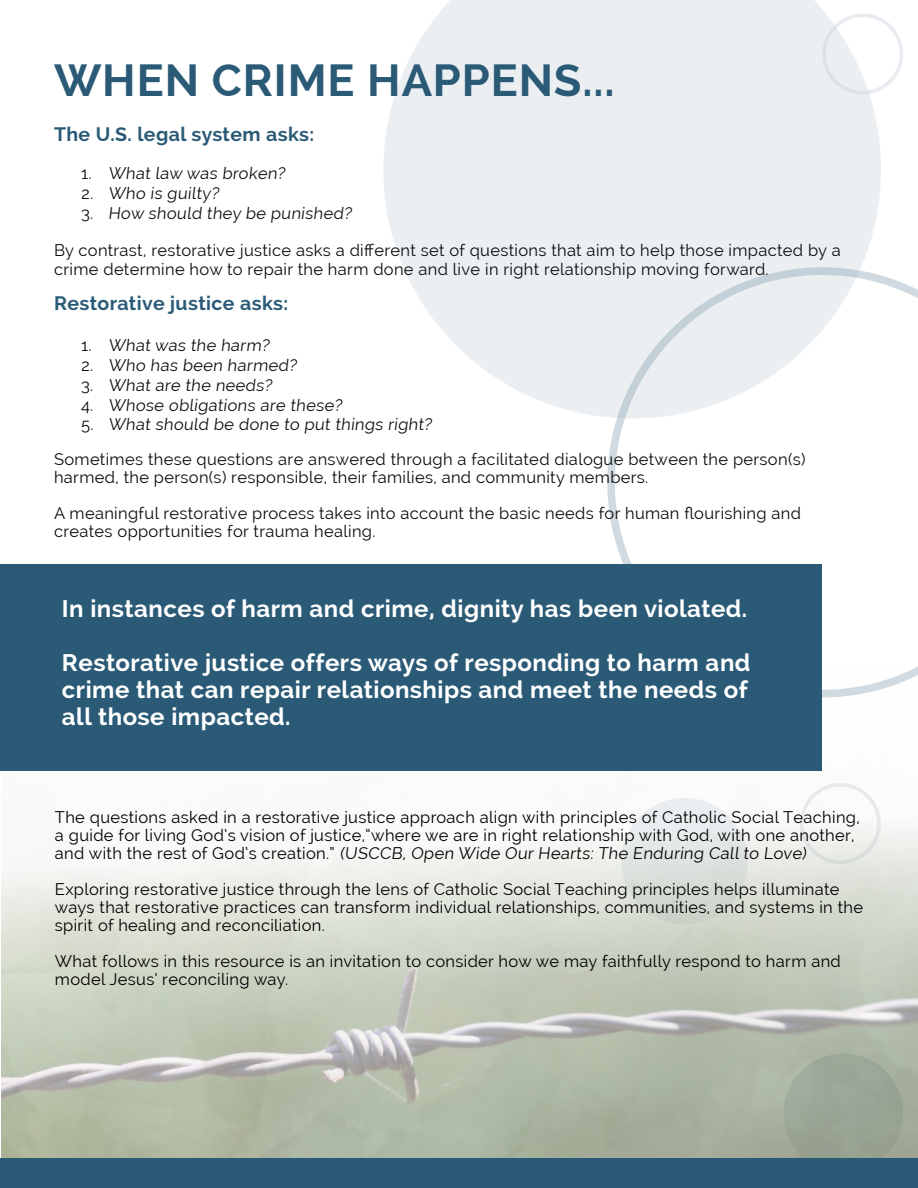
<style>
.page{position:relative;width:918px;height:1188px;background:#fff}
.page>*{position:absolute;margin:0;border:0;box-sizing:border-box;transform-origin:0 0}
.t1{font:700 45px "Raleway";letter-spacing:.02em;color:#2a5a76}
.t2{font:700 24px/27px "Raleway";letter-spacing:.02em;color:#fff;text-align:justify}
.t3{font:700 19.5px "Raleway";letter-spacing:.02em;color:#2a5a76}
.t4{font:16.5px/18px "Raleway";letter-spacing:.02em;color:#0c0e0e}
.t5{font:16.5px/18px "Raleway";letter-spacing:.02em;color:#000}
</style>
<div class="page">
<svg style="left:607px;top:275px;width:311px;height:289px"></svg>
<svg style="left:383px;top:0;width:498px;height:418px;fill:#ebeff2"></svg>
<img style="left:2px;top:666px;width:916px;height:493px">
<div style="left:0;top:1159px;width:918px;height:29px;background:#2a5a76"></div>
<div style="left:0;top:564px;width:822px;height:207px;background:#2a5a76"></div>
<div style="left:822px;top:14px;width:81px;height:80px;border:4px solid #cad4dc;border-radius:50%"></div>
<h1 class="t1" style="left:54px;top:55px;width:562px">WHEN CRIME HAPPENS...</h1>
<p class="t3" style="left:54px;top:123px;width:262px">The U.S. legal system asks:</p>
<p class="t4" style="left:81px;top:164px;width:208px">1. What law was broken?</p>
<p class="t4" style="left:81px;top:184px;width:142px">2. Who is guilty?</p>
<p class="t4" style="left:81px;top:204px;width:274px">3. How should they be punished?</p>
<p class="t4" style="left:54px;top:242px;width:788px">By contrast, restorative justice asks a different set of questions that aim to help those impacted by a crime determine how to repair the harm done and live in right relationship moving forward.</p>
<p class="t3" style="left:54px;top:293px;width:236px">Restorative justice asks:</p>
<p class="t4" style="left:81px;top:336px;width:192px">1. What was the harm?</p>
<p class="t4" style="left:81px;top:356px;width:220px">2. Who has been harmed?</p>
<p class="t4" style="left:81px;top:376px;width:195px">3. What are the needs?</p>
<p class="t4" style="left:81px;top:396px;width:265px">4. Whose obligations are these?</p>
<p class="t4" style="left:54px;top:407px;width:753px;line-height:34.5px;text-indent:27px">5. What should be done to put things right?<br>Sometimes these questions are answered through a facilitated dialogue between the person(s)</p>
<p class="t4" style="left:54px;top:459px;width:749px;line-height:36px">harmed, the person(s) responsible, their families, and community members.<br>A meaningful restorative process takes into account the basic needs for human flourishing and</p>
<p class="t4" style="left:54px;top:522px;width:323px">creates opportunities for trauma healing.</p>
<h2 class="t2" style="left:62px;top:596px;width:687px">In instances of harm and crime, dignity has been violated.</h2>
<h2 class="t2" style="left:62px;top:650px;width:690px">Restorative justice offers ways of responding to harm and crime that can repair relationships and meet the needs of all those impacted.</h2>
<p class="t5" style="left:55px;top:808px;width:806px">The questions asked in a restorative justice approach align with principles of Catholic Social Teaching, a guide for living God’s vision of justice,“where we are in right relationship with God, with one another, and with the rest of God’s creation.” (USCCB, Open Wide Our Hearts: The Enduring Call to Love)</p>
<p class="t5" style="left:55px;top:880px;width:810px">Exploring restorative justice through the lens of Catholic Social Teaching principles helps illuminate ways that restorative practices can transform individual relationships, communities, and systems in the spirit of healing and reconciliation.</p>
<p class="t5" style="left:55px;top:952px;width:787px">What follows in this resource is an invitation to consider how we may faithfully respond to harm and model Jesus’ reconciling way.</p>
</div>
